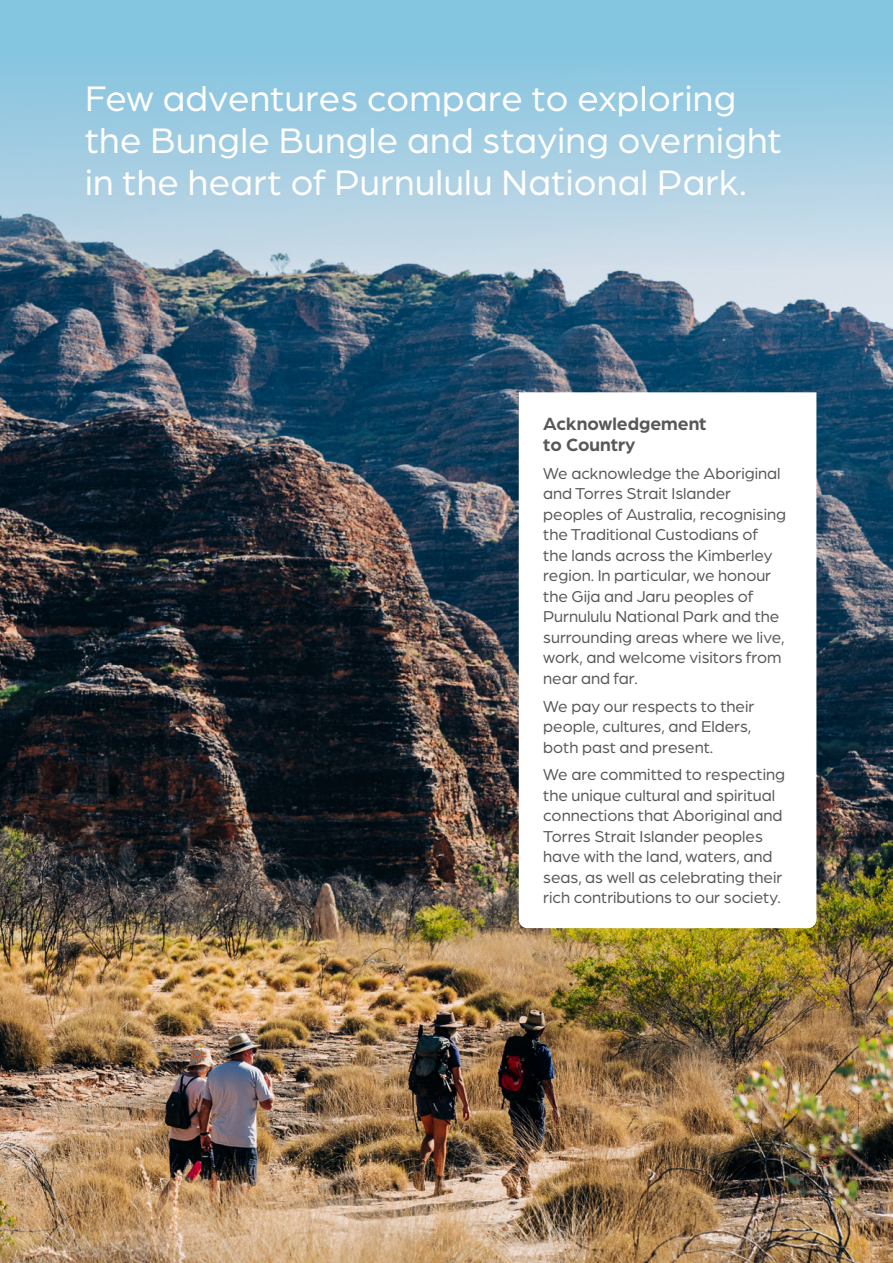
<style>
.page{position:relative;width:893px;height:1263px;background:#fff}
.page>*{position:absolute;margin:0;border:0;box-sizing:border-box;transform-origin:0 0}
.t1{font:37.8px/42px "Arboria";letter-spacing:.01em;color:#fff}
.t2{font:700 18.9px/21px "Arboria";color:#57585a}
.t3{font:16.8px/20.4px "Arboria";color:#57585a}
</style>
<div class="page">
<img style="left:0;top:303px;width:893px;height:960px">
<svg style="left:0;top:0;width:893px;height:303px;background:#9ac3d8"></svg>
<svg style="left:519px;top:392px;width:297px;height:536px"></svg>
<p class="t1" style="left:85px;top:76px;width:698px">Few adventures compare to exploring the Bungle Bungle and staying overnight in the heart of Purnululu National Park.</p>
<p class="t2" style="left:543px;top:412px;width:165px">Acknowledgement to Country</p>
<p class="t3" style="left:543px;top:462px;width:244px">We acknowledge the Aboriginal and Torres Strait Islander peoples of Australia, recognising the Traditional Custodians of the lands across the Kimberley region. In particular, we honour the Gija and Jaru peoples of<br>Purnululu National Park and the surrounding areas where we live, work, and welcome visitors from near and far.</p>
<p class="t3" style="left:543px;top:695px;width:213px">We pay our respects to their people, cultures, and Elders, both past and present.</p>
<p class="t3" style="left:543px;top:764px;width:243px">We are committed to respecting the unique cultural and spiritual connections that Aboriginal and<br>Torres Strait Islander peoples have with the land, waters, and seas, as well as celebrating their rich contributions to our society.</p>
</div>
